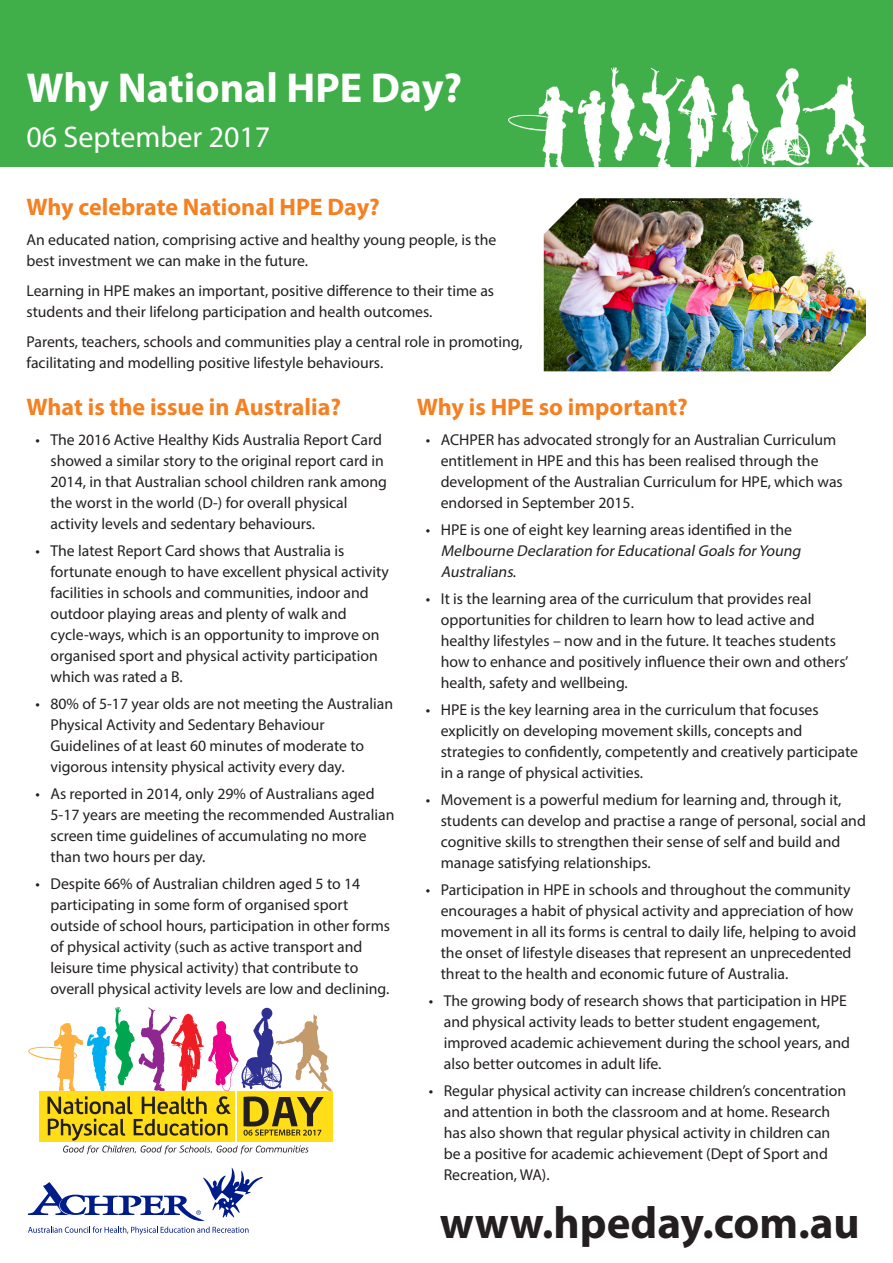
<style>
.page{position:relative;width:893px;height:1263px;background:#fff}
.page>*{position:absolute;margin:0;border:0;box-sizing:border-box;transform-origin:0 0}
.t1{font:700 45px "Myriad Pro";color:#231f20}
.t2{font:700 42px "Myriad Pro";color:#fff}
.t3{font:30px "Myriad Pro";color:#fff}
.t4{font:700 24px "Myriad Pro";color:#f58021}
.t5{font:15.75px/21px "Myriad Pro";color:#231f20}
.t6{font:italic 15.75px/21px "Myriad Pro";color:#231f20}
.s1{font-style:normal}
</style>
<div class="page">
<div style="left:0;top:0;width:893px;height:166px;background:#40ae49"></div>
<svg style="left:28px;top:1007px;width:304px;height:147px"></svg>
<img style="left:544px;top:198px;width:322px;height:173px">
<svg style="left:28px;top:1167px;width:235px;height:68px"></svg>
<img style="left:508px;top:67px;width:366px;height:100px">
<p class="t2" style="left:26px;top:60px;width:437px">Why National HPE Day?</p>
<p class="t3" style="left:26px;top:118px;width:245px">06 September 2017</p>
<p class="t4" style="left:26px;top:192px;width:355px">Why celebrate National HPE Day?</p>
<p class="t5" style="left:26px;top:229px;width:471px">An educated nation, comprising active and healthy young people, is the best investment we can make in the future.</p>
<p class="t5" style="left:26px;top:280px;width:469px">Learning in HPE makes an important, positive difference to their time as students and their lifelong participation and health outcomes.</p>
<p class="t5" style="left:26px;top:331px;width:498px">Parents, teachers, schools and communities play a central role in promoting, facilitating and modelling positive lifestyle behaviours.</p>
<p class="t4" style="left:26px;top:391px;width:316px">What is the issue in Australia?</p>
<p class="t5" style="left:50px;top:429px;width:338px;text-indent:-15px">• The 2016 Active Healthy Kids Australia Report Card showed a similar story to the original report card in 2014, in that Australian school children rank among the worst in the world (D-) for overall physical activity levels and sedentary behaviours.</p>
<p class="t5" style="left:50px;top:540px;width:340px;text-indent:-15px">• The latest Report Card shows that Australia is fortunate enough to have excellent physical activity facilities in schools and communities, indoor and outdoor playing areas and plenty of walk and cycle-ways, which is an opportunity to improve on organised sport and physical activity participation which was rated a B.</p>
<p class="t5" style="left:50px;top:693px;width:344px;text-indent:-15px">• 80% of 5-17 year olds are not meeting the Australian Physical Activity and Sedentary Behaviour Guidelines of at least 60 minutes of moderate to vigorous intensity physical activity every day.</p>
<p class="t5" style="left:50px;top:783px;width:345px;text-indent:-15px">• As reported in 2014, only 29% of Australians aged 5-17 years are meeting the recommended Australian screen time guidelines of accumulating no more than two hours per day.</p>
<p class="t5" style="left:50px;top:873px;width:341px;text-indent:-15px">• Despite 66% of Australian children aged 5 to 14 participating in some form of organised sport outside of school hours, participation in other forms of physical activity (such as active transport and leisure time physical activity) that contribute to overall physical activity levels are low and declining.</p>
<p class="t4" style="left:417px;top:391px;width:273px">Why is HPE so important?</p>
<p class="t5" style="left:441px;top:429px;width:404px;text-indent:-15px">• ACHPER has advocated strongly for an Australian Curriculum entitlement in HPE and this has been realised through the development of the Australian Curriculum for HPE, which was endorsed in September 2015.</p>
<p class="t6" style="left:441px;top:519px;width:365px;text-indent:-15px"><span class="s1">• HPE is one of eight key learning areas identified in the<br></span>Melbourne Declaration forEducationalGoals forYoung<br>Australians<span class="s1">.</span></p>
<p class="t5" style="left:441px;top:588px;width:409px;text-indent:-15px">• It is the learning area of the curriculum that provides real opportunities for children to learn how to lead active and healthy lifestyles – now and in the future. It teaches students how to enhance and positively influence their own and others’ health, safety and wellbeing.</p>
<p class="t5" style="left:441px;top:699px;width:419px;text-indent:-15px">• HPE is the key learning area in the curriculum that focuses explicitly on developing movement skills, concepts and strategies to confidently, competently and creatively participate in a range of physical activities.</p>
<p class="t5" style="left:441px;top:789px;width:427px;text-indent:-15px">• Movement is a powerful medium for learning and, through it, students can develop and practise a range of personal, social and cognitive skills to strengthen their sense of self and build and manage satisfying relationships.</p>
<p class="t5" style="left:441px;top:879px;width:417px;text-indent:-15px">• Participation in HPE in schools and throughout the community encourages a habit of physical activity and appreciation of how movement in all its forms is central to daily life, helping to avoid the onset of lifestyle diseases that represent an unprecedented threat to the health and economic future of Australia.</p>
<p class="t5" style="left:444px;top:990px;width:408px;text-indent:-15px">• The growing body of research shows that participation in HPE and physical activity leads to better student engagement, improved academic achievement during the school years, and also better outcomes in adult life.</p>
<p class="t5" style="left:444px;top:1080px;width:404px;text-indent:-15px">• Regular physical activity can increase children’s concentration and attention in both the classroom and at home. Research has also shown that regular physical activity in children can be a positive for academic achievement (Dept of Sport and Recreation, WA).</p>
<p class="t1" style="left:440px;top:1193px;width:422px">www.hpeday.com.au</p>
</div>
